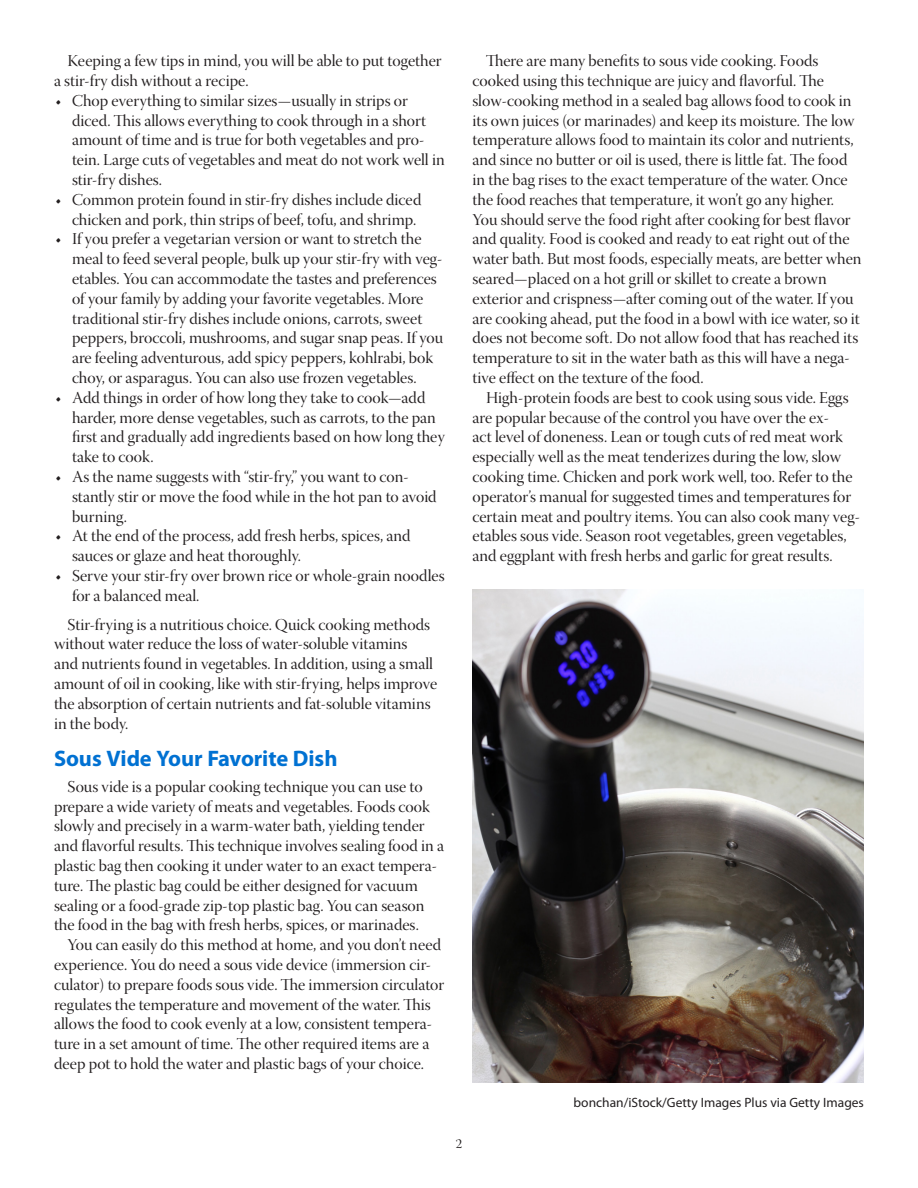
<style>
.page{position:relative;width:918px;height:1188px;background:#fff}
.page>*{position:absolute;margin:0;border:0;box-sizing:border-box;transform-origin:0 0}
._1{font:700 22.5px "Myriad Pro";letter-spacing:-.005em;color:#0071d2}
.body{font:16.5px/19.8px "Warnock Pro Disp";color:#231f20}
.body_after_bullets{font:16.5px/19.8px "Warnock Pro Disp";color:#231f20}
.table__body{font:13.5px "Myriad Pro";color:#231f20}
.t1{font:13.5px "Warnock Pro Disp";color:#231f20}
</style>
<div class="page">
<img style="left:472px;top:590px;width:392px;height:493px">
<p class="body" style="left:54px;top:53px;width:389px;text-indent:14px">Keeping a few tips in mind, you will be able to put together a stir-fry dish without a recipe.</p>
<p class="body" style="left:72px;top:92px;width:374px;text-indent:-16px">• Chop everything to similar sizes—usually in strips or diced. This allows everything to cook through in a short amount of time and is true for both vegetables and pro&shy;tein. Large cuts of vegetables and meat do not work well in stir-fry dishes.</p>
<p class="body" style="left:72px;top:191px;width:351px;text-indent:-16px">• Common protein found in stir-fry dishes include diced chicken and pork, thin strips of beef, tofu, and shrimp.</p>
<p class="body" style="left:72px;top:231px;width:373px;text-indent:-16px">• If you prefer a vegetarian version or want to stretch the meal to feed several people, bulk up your stir-fry with veg&shy;etables. You can accommodate the tastes and preferences of your family by adding your favorite vegetables. More traditional stir-fry dishes include onions, carrots, sweet peppers, broccoli, mushrooms, and sugar snap peas. If you are feeling adventurous, add spicy peppers, kohlrabi, bok choy, or asparagus. You can also use frozen vegetables.</p>
<p class="body" style="left:72px;top:389px;width:374px;text-indent:-16px">• Add things in order of how long they take to cook—add harder, more dense vegetables, such as carrots, to the pan first and gradually add ingredients based on how long they take to cook.</p>
<p class="body" style="left:72px;top:469px;width:366px;text-indent:-16px">• As the name suggests with “stir-fry,” you want to con&shy;stantly stir or move the food while in the hot pan to avoid burning.</p>
<p class="body" style="left:72px;top:528px;width:340px;text-indent:-16px">• At the end of the process, add fresh herbs, spices, and sauces or glaze and heat thoroughly.</p>
<p class="body" style="left:72px;top:568px;width:374px;text-indent:-16px">• Serve your stir-fry over brown rice or whole-grain noodles for a balanced meal.</p>
<p class="body_after_bullets" style="left:54px;top:616px;width:385px;text-indent:14px">Stir-frying is a nutritious choice. Quick cooking methods without water reduce the loss of water-soluble vitamins<br>and nutrients found in vegetables. In addition, using a small amount of oil in cooking, like with stir-frying, helps improve the absorption of certain nutrients and fat-soluble vitamins in the body.</p>
<p class="_1" style="left:54px;top:744px;width:285px">Sous Vide Your Favorite Dish</p>
<p class="body" style="left:54px;top:779px;width:392px;text-indent:14px">Sous vide is a popular cooking technique you can use to prepare a wide variety of meats and vegetables. Foods cook slowly and precisely in a warm-water bath, yielding tender and flavorful results. This technique involves sealing food in a plastic bag then cooking it under water to an exact tempera&shy;ture. The plastic bag could be either designed for vacuum sealing or a food-grade zip-top plastic bag. You can season the food in the bag with fresh herbs, spices, or marinades.</p>
<p class="body" style="left:54px;top:937px;width:392px;text-indent:14px">You can easily do this method at home, and you don’t need experience. You do need a sous vide device (immersion cir&shy;culator) to prepare foods sous vide. The immersion circulator regulates the temperature and movement of the water. This allows the food to cook evenly at a low, consistent tempera&shy;ture in a set amount of time. The other required items are a deep pot to hold the water and plastic bags of your choice.</p>
<p class="body" style="left:472px;top:53px;width:391px;text-indent:14px">There are many benefits to sous vide cooking. Foods cooked using this technique are juicy and flavorful. The slow-cooking method in a sealed bag allows food to cook in its own juices (or marinades) and keep its moisture. The low temperature allows food to maintain its color and nutrients, and since no butter or oil is used, there is little fat. The food in the bag rises to the exact temperature of the water. Once the food reaches that temperature, it won’t go any higher.<br>You should serve the food right after cooking for best flavor and quality. Food is cooked and ready to eat right out of the water bath. But most foods, especially meats, are better when seared—placed on a hot grill or skillet to create a brown exterior and crispness—after coming out of the water. If you are cooking ahead, put the food in a bowl with ice water, so it does not become soft. Do not allow food that has reached its temperature to sit in the water bath as this will have a nega&shy;tive effect on the texture of the food.</p>
<p class="body" style="left:472px;top:389px;width:389px;text-indent:14px">High-protein foods are best to cook using sous vide. Eggs are popular because of the control you have over the ex-<br>act level of doneness. Lean or tough cuts of red meat work especially well as the meat tenderizes during the low, slow cooking time. Chicken and pork work well, too. Refer to the operator’s manual for suggested times and temperatures for certain meat and poultry items. You can also cook many veg&shy;etables sous vide. Season root vegetables, green vegetables, and eggplant with fresh herbs and garlic for great results.</p>
<p class="table__body" style="left:574px;top:1094px;width:292px">bonchan/iStock/Getty Images Plus via Getty Images</p>
<p class="t1" style="left:456px;top:1136px;width:8px">2</p>
</div>
